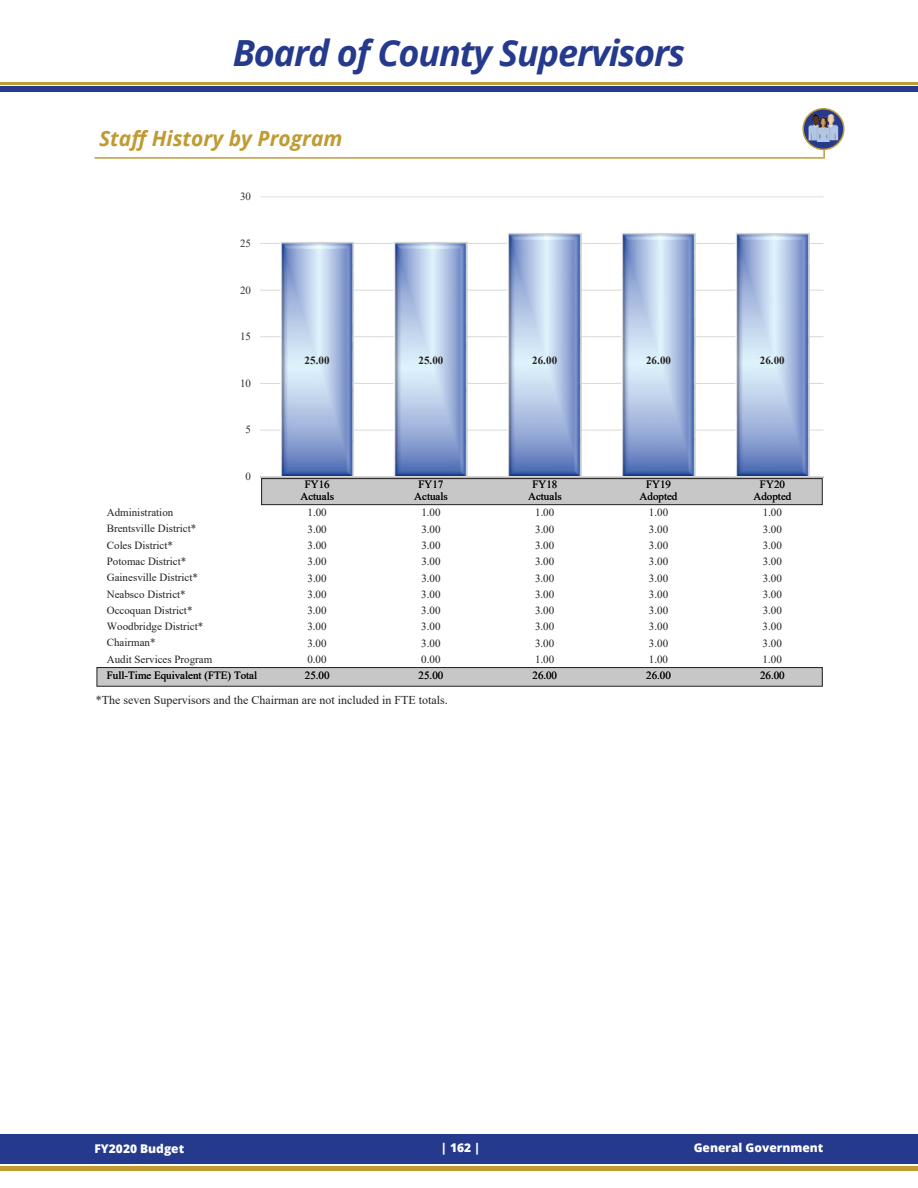
<style>
.page{position:relative;width:918px;height:1188px;background:#fff}
.page>*{position:absolute;margin:0;border:0;box-sizing:border-box;transform-origin:0 0}
.t1{font:italic 700 36px "Open Sans";letter-spacing:-.03em;color:#253a8c}
.t2{font:italic 700 21px "Open Sans";color:#c09a32}
.t3{font:12px "Times New Roman";color:#231f20}
.t4{font:800 12px "Open Sans";color:#fff}
.t5{font:10.95px/16.4px "Times New Roman";color:#231f20;text-align:center}
.t6{font:700 10.95px "Times New Roman";letter-spacing:.005em;color:#231f20}
.t7{font:10.95px "Times New Roman";letter-spacing:.005em;color:#312f30}
.t8{font:9.75px "Times New Roman";letter-spacing:.005em;color:#231f20}
</style>
<div class="page">
<hr style="left:0;top:1166px;width:918px;height:4px;background:#c09a32">
<div style="left:0;top:1134px;width:918px;height:30px;background:#253a8c"></div>
<hr style="left:0;top:82px;width:918px;height:3px;background:#c09a32">
<div style="left:0;top:86px;width:918px;height:6px;background:#253a8c"></div>
<hr style="left:94px;top:157px;width:730px;height:2px;background:#c09a32">
<svg style="left:823px;top:150px;width:2px;height:9px"></svg>
<svg style="left:803px;top:109px;width:41px;height:40px"></svg>
<div style="left:802px;top:108px;width:43px;height:42px;border:2px solid #c09a32;border-radius:50%"></div>
<img style="left:808px;top:115px;width:30px;height:27px">
<hr style="left:260px;top:196px;width:564px;height:1px;background:#dad9d8">
<hr style="left:260px;top:243px;width:564px;height:1px;background:#dad9d8">
<hr style="left:260px;top:290px;width:564px;height:1px;background:#dad9d8">
<hr style="left:260px;top:336px;width:564px;height:1px;background:#dad9d8">
<hr style="left:260px;top:383px;width:564px;height:1px;background:#dad9d8">
<hr style="left:260px;top:430px;width:564px;height:1px;background:#dad9d8">
<img style="left:280px;top:242px;width:74px;height:236px">
<img style="left:394px;top:242px;width:74px;height:236px">
<img style="left:508px;top:233px;width:74px;height:245px">
<img style="left:622px;top:233px;width:73px;height:245px">
<img style="left:736px;top:233px;width:73px;height:245px">
<hr style="left:260px;top:476px;width:564px;height:1px;background:#dad9d8">
<div style="left:262px;top:479px;width:560px;height:26px;background:#c8c7c7"></div>
<div style="left:261px;top:478px;width:562px;height:27px;border:1px solid #231f20"></div>
<div style="left:97px;top:668px;width:725px;height:18px;background:#c8c7c7"></div>
<div style="left:97px;top:667px;width:726px;height:20px;border:1px solid #231f20"></div>
<h1 class="t1" style="left:233px;top:28px;width:454px">Board of County Supervisors</h1>
<h2 class="t2" style="left:99px;top:124px;width:245px">Staff History by Program</h2>
<p class="t7" style="left:240px;top:189px;width:13px">30</p>
<p class="t7" style="left:240px;top:236px;width:13px">25</p>
<p class="t7" style="left:240px;top:282px;width:13px">20</p>
<p class="t7" style="left:240px;top:329px;width:13px">15</p>
<p class="t7" style="left:240px;top:375px;width:13px">10</p>
<p class="t7" style="left:245px;top:422px;width:7px">5</p>
<p class="t7" style="left:245px;top:469px;width:7px">0</p>
<p class="t5" style="left:107px;top:504px;width:152px;text-align:left">Administration<br>Brentsville District*<br>Coles District*<br>Potomac District*<br>Gainesville District*<br>Neabsco District*<br>Occoquan District*<br>Woodbridge District*<br>Chairman*<br>Audit Services Program<br>Full-Time Equivalent (FTE) Total</p>
<p class="t6" style="left:305px;top:352px;width:26px">25.00</p>
<p class="t6" style="left:418px;top:352px;width:26px">25.00</p>
<p class="t6" style="left:532px;top:352px;width:26px">26.00</p>
<p class="t6" style="left:646px;top:352px;width:26px">26.00</p>
<p class="t6" style="left:760px;top:352px;width:26px">26.00</p>
<p class="t5" style="left:300px;top:478px;width:35px;line-height:12.6px">FY16<br>Actuals</p>
<p class="t5" style="left:414px;top:478px;width:35px;line-height:12.6px">FY17<br>Actuals</p>
<p class="t5" style="left:528px;top:478px;width:35px;line-height:12.6px">FY18<br>Actuals</p>
<p class="t5" style="left:640px;top:478px;width:39px;line-height:12.6px">FY19<br>Adopted</p>
<p class="t5" style="left:754px;top:478px;width:39px;line-height:12.6px">FY20<br>Adopted</p>
<p class="t5" style="left:307px;top:504px;width:21px">1.00</p>
<p class="t5" style="left:421px;top:504px;width:21px">1.00</p>
<p class="t5" style="left:535px;top:504px;width:21px">1.00</p>
<p class="t5" style="left:649px;top:504px;width:21px">1.00</p>
<p class="t5" style="left:763px;top:504px;width:21px">1.00</p>
<p class="t5" style="left:307px;top:520px;width:21px">3.00</p>
<p class="t5" style="left:421px;top:520px;width:21px">3.00</p>
<p class="t5" style="left:535px;top:520px;width:21px">3.00</p>
<p class="t5" style="left:649px;top:520px;width:21px">3.00</p>
<p class="t5" style="left:763px;top:520px;width:21px">3.00</p>
<p class="t5" style="left:307px;top:537px;width:21px">3.00</p>
<p class="t5" style="left:421px;top:537px;width:21px">3.00</p>
<p class="t5" style="left:535px;top:537px;width:21px">3.00</p>
<p class="t5" style="left:649px;top:537px;width:21px">3.00</p>
<p class="t5" style="left:763px;top:537px;width:21px">3.00</p>
<p class="t5" style="left:307px;top:553px;width:21px">3.00</p>
<p class="t5" style="left:421px;top:553px;width:21px">3.00</p>
<p class="t5" style="left:535px;top:553px;width:21px">3.00</p>
<p class="t5" style="left:649px;top:553px;width:21px">3.00</p>
<p class="t5" style="left:763px;top:553px;width:21px">3.00</p>
<p class="t5" style="left:307px;top:569px;width:21px">3.00</p>
<p class="t5" style="left:421px;top:569px;width:21px">3.00</p>
<p class="t5" style="left:535px;top:569px;width:21px">3.00</p>
<p class="t5" style="left:649px;top:569px;width:21px">3.00</p>
<p class="t5" style="left:763px;top:569px;width:21px">3.00</p>
<p class="t5" style="left:307px;top:586px;width:21px">3.00</p>
<p class="t5" style="left:421px;top:586px;width:21px">3.00</p>
<p class="t5" style="left:535px;top:586px;width:21px">3.00</p>
<p class="t5" style="left:649px;top:586px;width:21px">3.00</p>
<p class="t5" style="left:763px;top:586px;width:21px">3.00</p>
<p class="t5" style="left:307px;top:602px;width:21px">3.00</p>
<p class="t5" style="left:421px;top:602px;width:21px">3.00</p>
<p class="t5" style="left:535px;top:602px;width:21px">3.00</p>
<p class="t5" style="left:649px;top:602px;width:21px">3.00</p>
<p class="t5" style="left:763px;top:602px;width:21px">3.00</p>
<p class="t5" style="left:307px;top:618px;width:21px">3.00</p>
<p class="t5" style="left:421px;top:618px;width:21px">3.00</p>
<p class="t5" style="left:535px;top:618px;width:21px">3.00</p>
<p class="t5" style="left:649px;top:618px;width:21px">3.00</p>
<p class="t5" style="left:763px;top:618px;width:21px">3.00</p>
<p class="t5" style="left:307px;top:634px;width:21px">3.00</p>
<p class="t5" style="left:421px;top:634px;width:21px">3.00</p>
<p class="t5" style="left:535px;top:634px;width:21px">3.00</p>
<p class="t5" style="left:649px;top:634px;width:21px">3.00</p>
<p class="t5" style="left:763px;top:634px;width:21px">3.00</p>
<p class="t5" style="left:307px;top:651px;width:21px">0.00</p>
<p class="t5" style="left:421px;top:651px;width:21px">0.00</p>
<p class="t5" style="left:535px;top:651px;width:21px">1.00</p>
<p class="t5" style="left:649px;top:651px;width:21px">1.00</p>
<p class="t5" style="left:763px;top:651px;width:21px">1.00</p>
<p class="t5" style="left:305px;top:667px;width:26px">25.00</p>
<p class="t5" style="left:419px;top:667px;width:26px">25.00</p>
<p class="t5" style="left:532px;top:667px;width:26px">26.00</p>
<p class="t5" style="left:646px;top:667px;width:26px">26.00</p>
<p class="t5" style="left:760px;top:667px;width:26px">26.00</p>
<p class="t8" style="left:104px;top:691px;width:289px">*The seven Supervisors and the Chairman are not included in FTE totals.</p>
<p class="t3" style="left:96px;top:692px;width:353px">*The seven Supervisors and the Chairman are not included in FTE totals.</p>
<p class="t4" style="left:94px;top:1140px;width:91px">FY2020 Budget</p>
<p class="t4" style="left:441px;top:1139px;width:41px">| 162 |</p>
<p class="t4" style="left:694px;top:1138px;width:131px">General Government</p>
</div>
